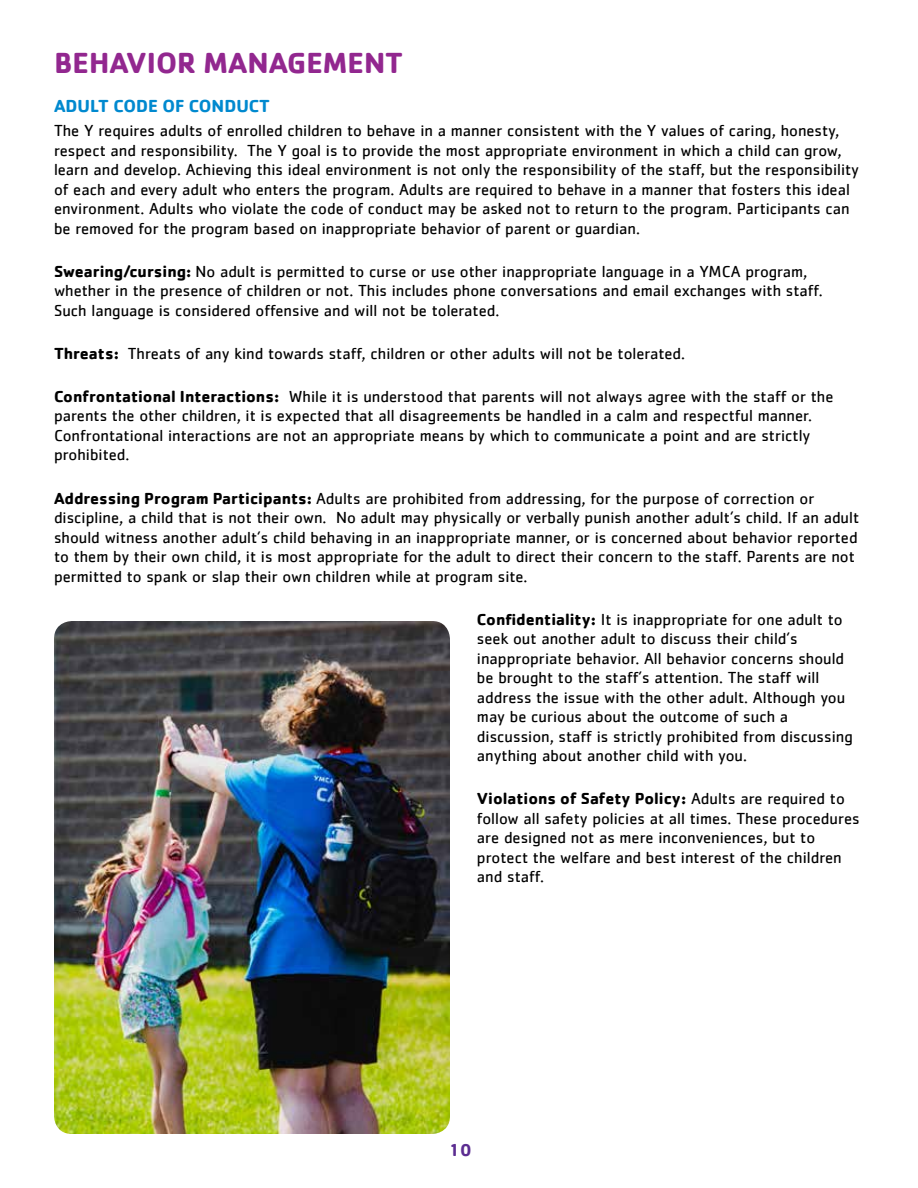
<style>
.page{position:relative;width:918px;height:1188px;background:#fff}
.page>*{position:absolute;margin:0;border:0;box-sizing:border-box;transform-origin:0 0}
.t1{font:700 30px "Cachet";color:#92278f}
.t2{font:700 18px "Cachet";color:#0089cf}
.t3{font:700 18px "Cachet";color:#5c2d91}
.t4{font:16.5px/19.5px "Cachet";color:#000}
.s1{font-weight:700}
</style>
<div class="page">
<img style="left:54px;top:621px;width:396px;height:513px">
<h1 class="t1" style="left:54px;top:44px;width:351px">BEHAVIOR MANAGEMENT</h1>
<p class="t2" style="left:54px;top:94px;width:217px">ADULT CODE OF CONDUCT</p>
<p class="t4" style="left:54px;top:120px;width:807px">The Y requires adults of enrolled children to behave in a manner consistent with the Y values of caring, honesty, respect and responsibility. The Y goal is to provide the most appropriate environment in which a child can grow, learn and develop. Achieving this ideal environment is not only the responsibility of the staff, but the responsibility of each and every adult who enters the program. Adults are required to behave in a manner that fosters this ideal environment. Adults who violate the code of conduct may be asked not to return to the program. Participants can be removed for the program based on inappropriate behavior of parent or guardian.</p>
<p class="t4" style="left:54px;top:261px;width:770px"><span class="s1">Swearing/cursing:</span> No adult is permitted to curse or use other inappropriate language in a YMCA program, whether in the presence of children or not. This includes phone conversations and email exchanges with staff.<br>Such language is considered offensive and will not be tolerated.</p>
<p class="t4" style="left:54px;top:343px;width:633px"><span class="s1">Threats:</span> Threats of any kind towards staff, children or other adults will not be tolerated.</p>
<p class="t4" style="left:54px;top:386px;width:781px"><span class="s1">Confrontational Interactions:</span> While it is understood that parents will not always agree with the staff or the parents the other children, it is expected that all disagreements be handled in a calm and respectful manner.<br>Confrontational interactions are not an appropriate means by which to communicate a point and are strictly prohibited.</p>
<p class="t4" style="left:54px;top:488px;width:807px"><span class="s1">Addressing Program Participants:</span> Adults are prohibited from addressing, for the purpose of correction or discipline, a child that is not their own. No adult may physically or verbally punish another adult’s child. If an adult should witness another adult’s child behaving in an inappropriate manner, or is concerned about behavior reported to them by their own child, it is most appropriate for the adult to direct their concern to the staff. Parents are not permitted to spank or slap their own children while at program site.</p>
<p class="t4" style="left:477px;top:609px;width:377px"><span class="s1">Confidentiality:</span> It is inappropriate for one adult to seek out another adult to discuss their child’s inappropriate behavior. All behavior concerns should be brought to the staff’s attention. The staff will address the issue with the other adult. Although you may be curious about the outcome of such a discussion, staff is strictly prohibited from discussing anything about another child with you.</p>
<p class="t4" style="left:477px;top:789px;width:384px"><span class="s1">Violations of Safety Policy:</span> Adults are required to follow all safety policies at all times. These procedures are designed not as mere inconveniences, but to protect the welfare and best interest of the children and staff.</p>
<p class="t3" style="left:449px;top:1138px;width:24px">10</p>
</div>
